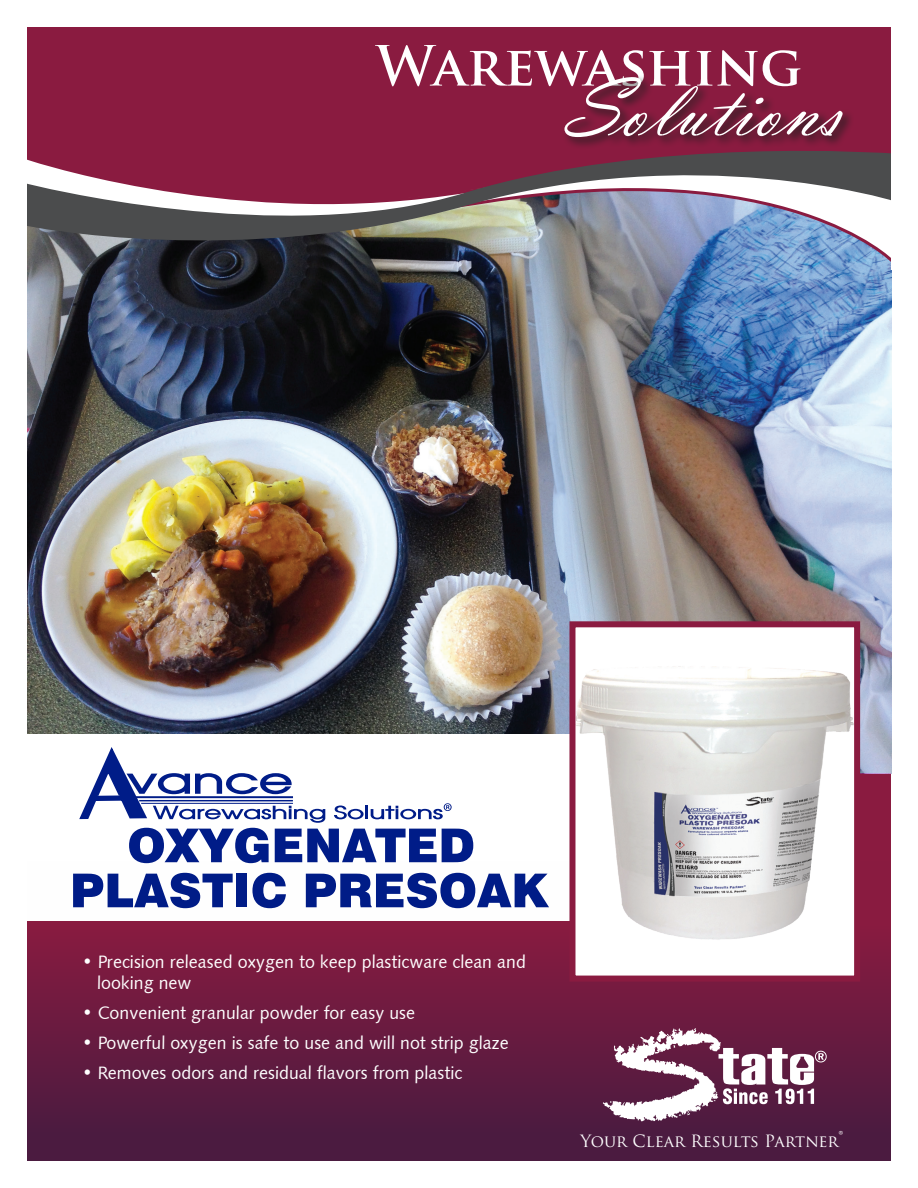
<style>
.page{position:relative;width:918px;height:1188px;background:#fff}
.page>*{position:absolute;margin:0;border:0;box-sizing:border-box;transform-origin:0 0}
.t1{font:85.5px "Vladimir Scr D";color:#fff}
.t2{font:700 54px "Trajan Pro";letter-spacing:-.005em;color:#fff}
.t3{font:18px "Humanist 531 BT Roman A";color:#fff}
.t4{font:16.5px "Trajan Pro";color:#fff}
.s1{font-size:21px}
</style>
<div class="page">
<img style="left:28px;top:270px;width:864px;height:503px">
<div style="left:27px;top:734px;width:553px;height:187px;background:#fff"></div>
<svg style="left:79px;top:747px;width:394px;height:115px"></svg>
<svg style="left:27px;top:862px;width:864px;height:299px;background:#723458"></svg>
<div style="left:27px;top:27px;width:864px;height:109px;background:#8a1b40"></div>
<img style="left:27px;top:136px;width:864px;height:134px">
<div style="left:287px;top:43px;width:605px;height:60px;border:2px solid #8a1b40"></div>
<div style="left:562px;top:74px;width:293px;height:76px;background:#231f20;opacity:.75"></div>
<div style="left:891px;top:27px;width:27px;height:242px;background:#fff"></div>
<div style="left:572px;top:624px;width:285px;height:355px;background:#fff"></div>
<img style="left:576px;top:666px;width:277px;height:274px">
<div style="left:569px;top:621px;width:291px;height:361px;border:6px solid #8a1b40"></div>
<svg style="left:603px;top:1028px;width:224px;height:93px"></svg>
<p class="t2" style="left:376px;top:32px;width:428px">Warewashing</p>
<p class="t1" style="left:564px;top:59px;width:279px">Solutions</p>
<p class="t3" style="left:82px;top:951px;width:445px">• Precision released oxygen to keep plasticware clean and</p>
<p class="t3" style="left:97px;top:972px;width:96px">looking new</p>
<p class="t3" style="left:82px;top:1002px;width:335px">• Convenient granular powder for easy use</p>
<p class="t3" style="left:82px;top:1032px;width:428px">• Powerful oxygen is safe to use and will not strip glaze</p>
<p class="t3" style="left:82px;top:1062px;width:382px">• Removes odors and residual flavors from plastic</p>
<p class="t4" style="left:581px;top:1130px;width:264px">Your Clear Results Partner<span class="s1">®</span></p>
</div>
